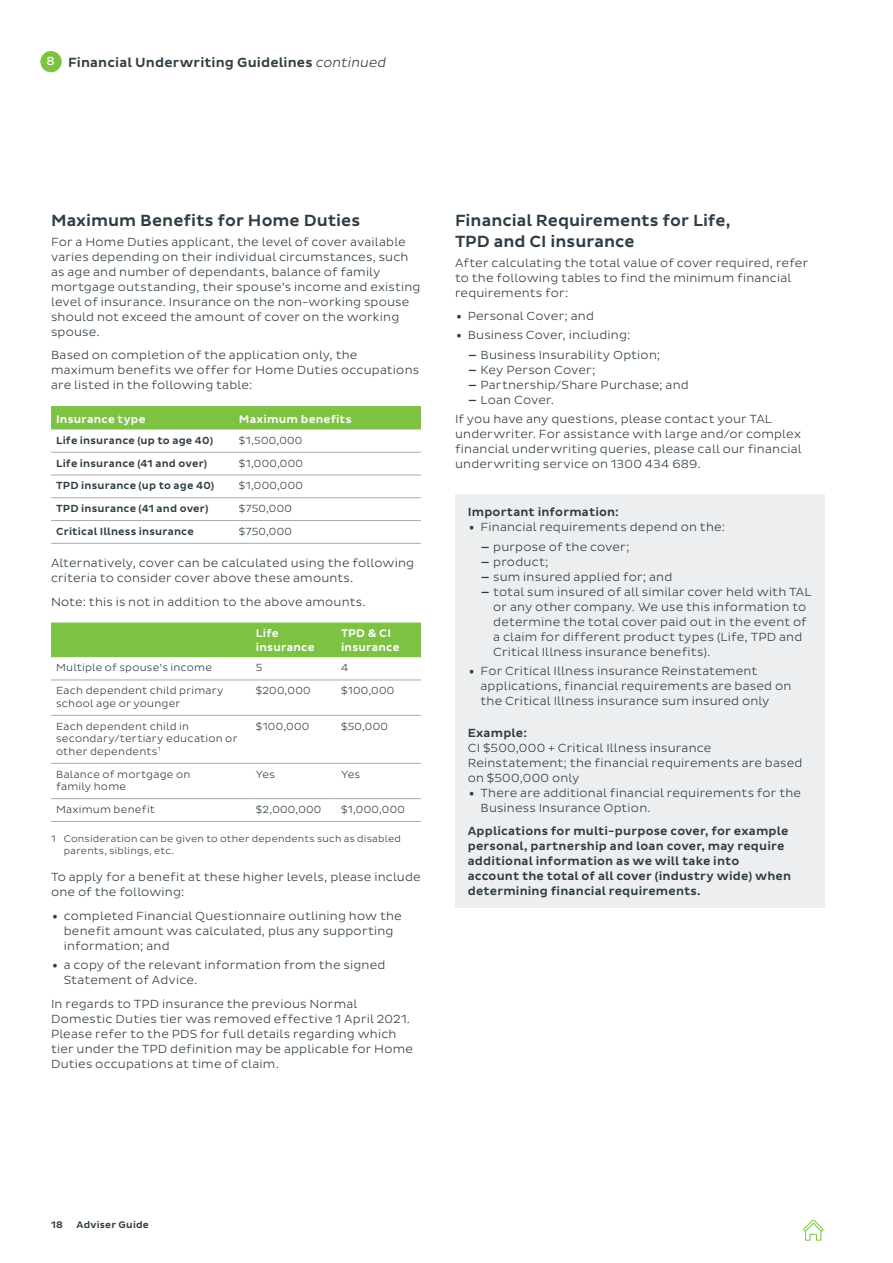
<style>
.page{position:relative;width:893px;height:1263px;background:#fff}
.page>*{position:absolute;margin:0;border:0;box-sizing:border-box;transform-origin:0 0}
.Subhead_L1_for_toc{font:500 16.5px/21px "Pluto Sans";color:#2f3d45}
.Running_Head{font:500 13.5px "Pluto Sans";letter-spacing:.01em;color:#2f3d45}
.Body_Copy{font:300 12px/15px "Pluto Sans";letter-spacing:.015em;color:#2f3d45}
.Body_Copy-2{font:500 12px/15px "Pluto Sans";letter-spacing:.015em;color:#2f3d45}
.Subhead_L2{font:500 12px "Pluto Sans";letter-spacing:.015em;color:#2f3d45}
.Running_head_number{font:12px "Pluto Sans";color:#fff}
.Table_Head{font:500 11.25px/13.5px "Pluto Sans";letter-spacing:.015em;color:#fff}
.Table_Copy{font:300 10.5px/12.6px "Pluto Sans";letter-spacing:.02em;color:#2f3d45}
.Table_Copy-2{font:500 10.5px "Pluto Sans";letter-spacing:.02em;color:#2f3d45}
.Notes{font:300 9.75px/11.7px "Pluto Sans";letter-spacing:.025em;color:#2f3d45}
.t1{font:500 9.75px "Pluto Sans";letter-spacing:.02em;color:#2f3d45}
.s1{font-weight:300;font-style:italic}
.s2{font-size:21px}
.s3{font-weight:400;font-size:15px}
</style>
<div class="page">
<div style="left:51px;top:406px;width:370px;height:23px;background:#7ec243"></div>
<hr style="left:51px;top:475px;width:183px;height:1px;background:#a8a9ad">
<hr style="left:234px;top:475px;width:187px;height:1px;background:#a8a9ad">
<hr style="left:51px;top:452px;width:183px;height:1px;background:#a8a9ad">
<hr style="left:51px;top:497px;width:183px;height:1px;background:#a8a9ad">
<hr style="left:51px;top:520px;width:183px;height:1px;background:#a8a9ad">
<hr style="left:51px;top:543px;width:183px;height:1px;background:#a8a9ad">
<hr style="left:234px;top:452px;width:187px;height:1px;background:#a8a9ad">
<hr style="left:234px;top:497px;width:187px;height:1px;background:#a8a9ad">
<hr style="left:234px;top:520px;width:187px;height:1px;background:#a8a9ad">
<hr style="left:234px;top:543px;width:187px;height:1px;background:#a8a9ad">
<div style="left:51px;top:622px;width:370px;height:35px;background:#7ec243"></div>
<hr style="left:51px;top:680px;width:200px;height:1px;background:#a8a9ad">
<hr style="left:251px;top:680px;width:85px;height:1px;background:#a8a9ad">
<hr style="left:336px;top:680px;width:85px;height:1px;background:#a8a9ad">
<hr style="left:51px;top:715px;width:200px;height:1px;background:#a8a9ad">
<hr style="left:251px;top:715px;width:85px;height:1px;background:#a8a9ad">
<hr style="left:336px;top:715px;width:85px;height:1px;background:#a8a9ad">
<hr style="left:51px;top:763px;width:200px;height:1px;background:#a8a9ad">
<hr style="left:251px;top:763px;width:85px;height:1px;background:#a8a9ad">
<hr style="left:336px;top:763px;width:85px;height:1px;background:#a8a9ad">
<hr style="left:51px;top:798px;width:200px;height:1px;background:#a8a9ad">
<hr style="left:51px;top:821px;width:200px;height:1px;background:#a8a9ad">
<hr style="left:251px;top:798px;width:85px;height:1px;background:#a8a9ad">
<hr style="left:251px;top:821px;width:85px;height:1px;background:#a8a9ad">
<hr style="left:336px;top:798px;width:85px;height:1px;background:#a8a9ad">
<hr style="left:336px;top:821px;width:85px;height:1px;background:#a8a9ad">
<div style="left:455px;top:494px;width:370px;height:414px;background:#edeeef"></div>
<div style="left:40px;top:51px;width:22px;height:21px;background:#7ec243;border-radius:50%"></div>
<svg style="left:803px;top:1219px;width:20px;height:22px"></svg>
<p class="Running_head_number" style="left:46px;top:54px;width:10px">8</p>
<p class="Running_Head" style="left:68px;top:54px;width:320px">Financial Underwriting Guidelines <span class="s1">continued</span></p>
<p class="Subhead_L1_for_toc" style="left:51px;top:211px;width:311px">Maximum Benefits for Home Duties</p>
<p class="Body_Copy" style="left:51px;top:234px;width:371px">For a Home Duties applicant, the level of cover available varies depending on their individual circumstances, such as age and number of dependants, balance of family mortgage outstanding, their spouse’s income and existing level of insurance. Insurance on the non-working spouse should not exceed the amount of cover on the working spouse.</p>
<p class="Body_Copy" style="left:51px;top:348px;width:370px">Based on completion of the application only, the maximum benefits we offer for Home Duties occupations are listed in the following table:</p>
<p class="Table_Head" style="left:56px;top:413px;width:91px">Insurance type</p>
<p class="Table_Head" style="left:239px;top:413px;width:114px">Maximum benefits</p>
<p class="Table_Copy-2" style="left:56px;top:434px;width:158px">Life insurance (up to age 40)</p>
<p class="Table_Copy" style="left:239px;top:434px;width:65px">$1,500,000</p>
<p class="Table_Copy-2" style="left:56px;top:457px;width:153px">Life insurance (41 and over)</p>
<p class="Table_Copy" style="left:239px;top:457px;width:66px">$1,000,000</p>
<p class="Table_Copy-2" style="left:56px;top:480px;width:160px">TPD insurance (up to age 40)</p>
<p class="Table_Copy" style="left:239px;top:479px;width:66px">$1,000,000</p>
<p class="Table_Copy-2" style="left:56px;top:502px;width:154px">TPD insurance (41 and over)</p>
<p class="Table_Copy" style="left:239px;top:502px;width:55px">$750,000</p>
<p class="Table_Copy-2" style="left:56px;top:525px;width:139px">Critical Illness insurance</p>
<p class="Table_Copy" style="left:239px;top:525px;width:55px">$750,000</p>
<p class="Body_Copy" style="left:51px;top:555px;width:365px">Alternatively, cover can be calculated using the following criteria to consider cover above these amounts.</p>
<p class="Body_Copy" style="left:51px;top:594px;width:316px">Note: this is not in addition to the above amounts.</p>
<p class="Table_Head" style="left:256px;top:627px;width:60px">Life insurance</p>
<p class="Table_Head" style="left:341px;top:627px;width:60px">TPD &amp; CI insurance</p>
<p class="Table_Copy" style="left:56px;top:662px;width:157px">Multiple of spouse’s income</p>
<p class="Table_Copy" style="left:256px;top:662px;width:8px">5</p>
<p class="Table_Copy" style="left:341px;top:662px;width:9px">4</p>
<p class="Table_Copy" style="left:56px;top:684px;width:169px">Each dependent child primary school age or younger</p>
<p class="Table_Copy" style="left:256px;top:684px;width:56px">$200,000</p>
<p class="Table_Copy" style="left:341px;top:684px;width:55px">$100,000</p>
<p class="Table_Copy" style="left:56px;top:720px;width:183px">Each dependent child in secondary/tertiary education or other dependents<sup>1</sup></p>
<p class="Table_Copy" style="left:256px;top:720px;width:55px">$100,000</p>
<p class="Table_Copy" style="left:341px;top:720px;width:49px">$50,000</p>
<p class="Table_Copy" style="left:56px;top:768px;width:136px">Balance of mortgage on family home</p>
<p class="Table_Copy" style="left:256px;top:768px;width:21px">Yes</p>
<p class="Table_Copy" style="left:341px;top:768px;width:21px">Yes</p>
<p class="Table_Copy" style="left:56px;top:803px;width:100px">Maximum benefit</p>
<p class="Table_Copy" style="left:256px;top:803px;width:67px">$2,000,000</p>
<p class="Table_Copy" style="left:341px;top:803px;width:66px">$1,000,000</p>
<p class="Notes" style="left:64px;top:833px;width:339px;text-indent:-13px">1 Consideration can be given to other dependents such as disabled parents, siblings, etc.</p>
<p class="Body_Copy" style="left:51px;top:870px;width:371px">To apply for a benefit at these higher levels, please include one of the following:</p>
<p class="Body_Copy" style="left:64px;top:908px;width:340px;text-indent:-13px"><span class="s2">•</span> completed Financial Questionnaire outlining how the benefit amount was calculated, plus any supporting information; and</p>
<p class="Body_Copy" style="left:64px;top:957px;width:323px;text-indent:-13px"><span class="s2">•</span> a copy of the relevant information from the signed<br>Statement of Advice.</p>
<p class="Body_Copy" style="left:51px;top:996px;width:364px">In regards to TPD insurance the previous Normal Domestic Duties tier was removed effective 1 April 2021.<br>Please refer to the PDS for full details regarding which tier under the TPD definition may be applicable for Home Duties occupations at time of claim.</p>
<p class="Subhead_L1_for_toc" style="left:455px;top:211px;width:277px">Financial Requirements for Life,<br>TPD and CI insurance</p>
<p class="Body_Copy" style="left:455px;top:255px;width:355px">After calculating the total value of cover required, refer to the following tables to find the minimum financial requirements for:</p>
<p class="Body_Copy" style="left:455px;top:309px;width:141px"><span class="s2">•</span> Personal Cover; and</p>
<p class="Body_Copy" style="left:455px;top:328px;width:177px"><span class="s2">•</span> Business Cover, including:</p>
<p class="Body_Copy" style="left:468px;top:347px;width:194px"><span class="s3">–</span> Business Insurability Option;</p>
<p class="Body_Copy" style="left:468px;top:362px;width:129px"><span class="s3">–</span> Key Person Cover;</p>
<p class="Body_Copy" style="left:468px;top:377px;width:223px"><span class="s3">–</span> Partnership/Share Purchase; and</p>
<p class="Body_Copy" style="left:468px;top:392px;width:88px"><span class="s3">–</span> Loan Cover.</p>
<p class="Body_Copy" style="left:455px;top:411px;width:348px">If you have any questions, please contact your TAL underwriter. For assistance with large and/or complex financial underwriting queries, please call our financial underwriting service on 1300 434 689.</p>
<p class="Subhead_L2" style="left:468px;top:505px;width:153px">Important information:</p>
<p class="Body_Copy" style="left:468px;top:520px;width:259px"><span class="s2">•</span> Financial requirements depend on the:</p>
<p class="Body_Copy" style="left:480px;top:539px;width:151px"><span class="s3">–</span> purpose of the cover;</p>
<p class="Body_Copy" style="left:480px;top:554px;width:70px"><span class="s3">–</span> product;</p>
<p class="Body_Copy" style="left:480px;top:569px;width:193px"><span class="s3">–</span> sum insured applied for; and</p>
<p class="Body_Copy" style="left:493px;top:584px;width:320px;text-indent:-13px"><span class="s3">–</span> total sum insured of all similar cover held with TAL or any other company. We use this information to determine the total cover paid out in the event of a claim for different product types (Life, TPD and Critical Illness insurance benefits).</p>
<p class="Body_Copy" style="left:480px;top:663px;width:312px;text-indent:-13px"><span class="s2">•</span> For Critical Illness insurance Reinstatement applications, financial requirements are based on the Critical Illness insurance sum insured only</p>
<p class="Subhead_L2" style="left:468px;top:726px;width:61px">Example:</p>
<p class="Body_Copy" style="left:468px;top:740px;width:336px">CI $500,000 + Critical Illness insurance<br>Reinstatement; the financial requirements are based on $500,000 only</p>
<p class="Body_Copy" style="left:480px;top:785px;width:322px;text-indent:-13px"><span class="s2">•</span> There are additional financial requirements for the<br>Business Insurance Option.</p>
<p class="Body_Copy-2" style="left:468px;top:824px;width:325px">Applications for multi-purpose cover, for example personal, partnership and loan cover, may require additional information as we will take into account the total of all cover (industry wide) when determining financial requirements.</p>
<p class="t1" style="left:51px;top:1219px;width:13px">18</p>
<p class="t1" style="left:77px;top:1219px;width:74px">Adviser Guide</p>
</div>
